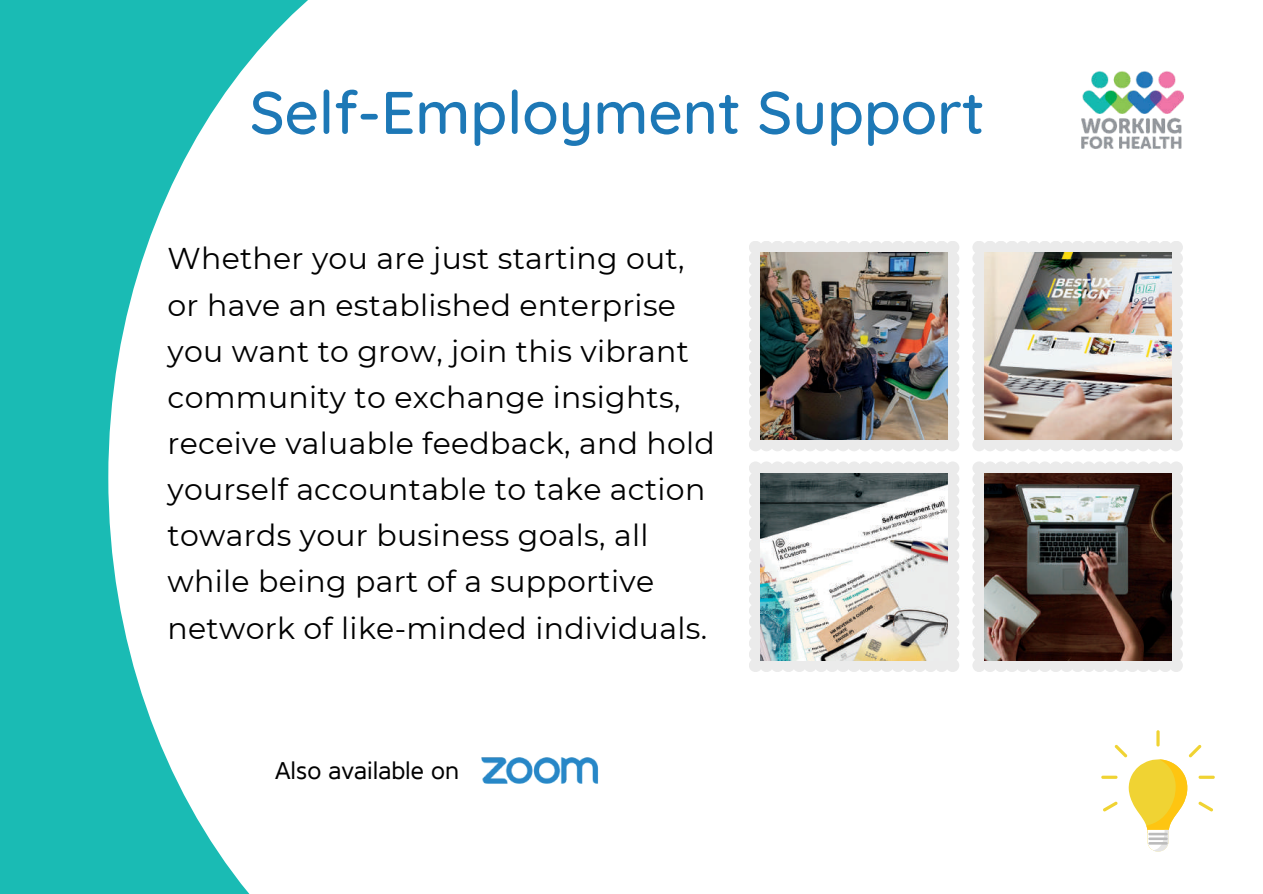
<style>
.page{position:relative;width:1263px;height:894px;background:#fff}
.page>*{position:absolute;margin:0;border:0;box-sizing:border-box;transform-origin:0 0}
.t1{font:500 60px "Quicksand";color:#1d78b6}
.t2{font:30px/46px "Montserrat";letter-spacing:.01em;color:#000}
.t3{font:24px "Core Sans NW01 45";color:#000}
</style>
<div class="page">
<div style="left:0;top:0;width:334px;height:893px;background:#1abbb4"></div>
<svg style="left:108px;top:0;width:226px;height:893px;fill:#fff"></svg>
<svg style="left:1101px;top:730px;width:114px;height:121px"></svg>
<img style="left:1081px;top:71px;width:102px;height:78px">
<img style="left:481px;top:757px;width:118px;height:27px">
<svg style="left:749px;top:241px;width:210px;height:210px;background:#e5e5e5"></svg>
<img style="left:761px;top:252px;width:186px;height:187px">
<svg style="left:972px;top:241px;width:211px;height:210px;background:#ebeaea"></svg>
<img style="left:984px;top:252px;width:187px;height:187px">
<svg style="left:749px;top:461px;width:210px;height:211px;background:#ebebea"></svg>
<img style="left:761px;top:473px;width:186px;height:187px">
<svg style="left:972px;top:461px;width:211px;height:211px;background:#e1e0e0"></svg>
<img style="left:984px;top:473px;width:187px;height:187px">
<h1 class="t1" style="left:250px;top:74px;width:736px">Self-Employment Support</h1>
<p class="t2" style="left:168px;top:235px;width:549px">Whether you are just starting out, or have an established enterprise you want to grow, join this vibrant community to exchange insights, receive valuable feedback, and hold yourself accountable to take action towards your business goals, all while being part of a supportive network of like-minded individuals.</p>
<p class="t3" style="left:275px;top:755px;width:186px">Also available on</p>
</div>
